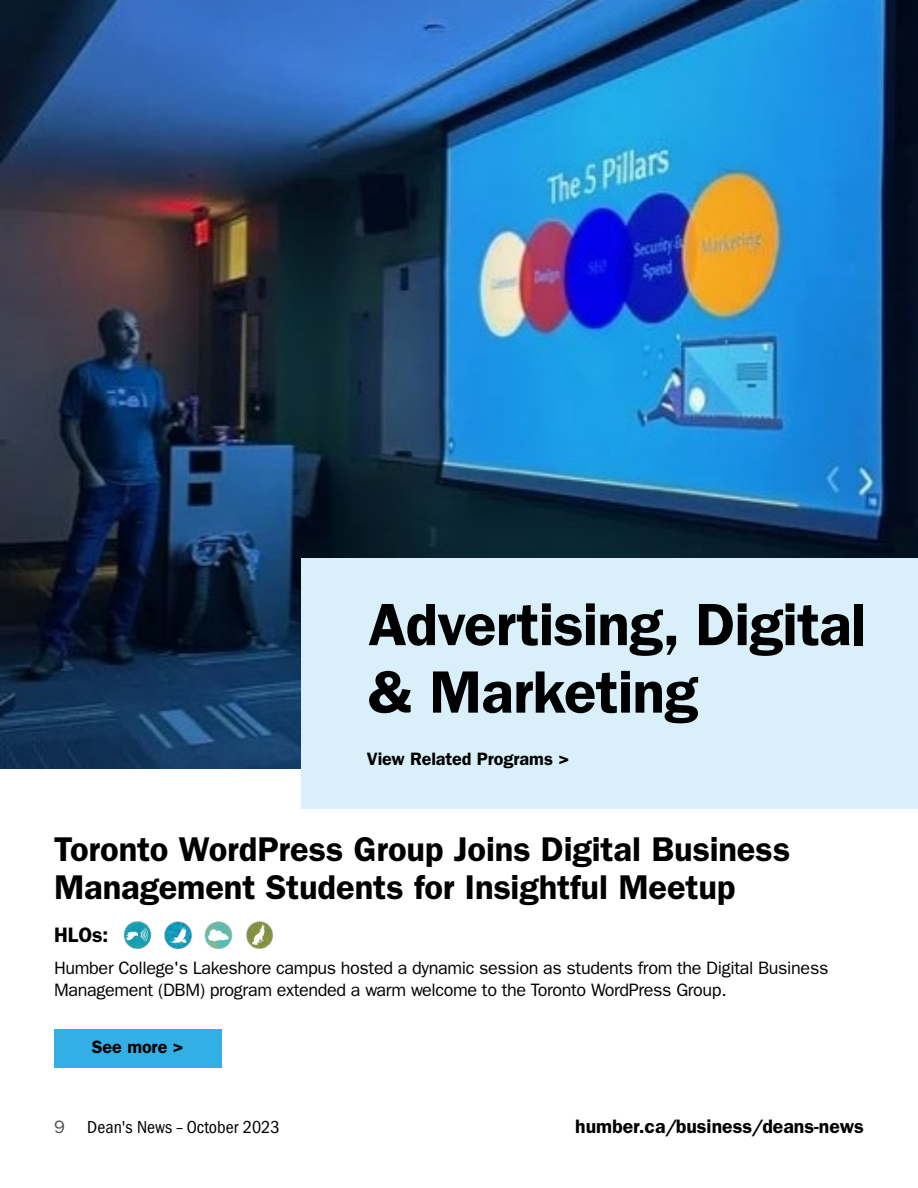
<style>
.page{position:relative;width:918px;height:1188px;background:#fff}
.page>*{position:absolute;margin:0;border:0;box-sizing:border-box;transform-origin:0 0}
.t1{font:600 60px/67.5px "ITC Franklin Gothic Std";letter-spacing:-.015em;color:#000}
.t2{font:600 34.5px/37.5px "ITC Franklin Gothic Std";letter-spacing:-.005em;color:#000}
.t3{font:600 21px "ITC Franklin Gothic Std";color:#000}
.t4{font:600 19.5px "ITC Franklin Gothic Std";color:#000}
.t5{font:18px/22.5px "ITC Franklin Gothic Std";letter-spacing:-.02em;color:#000}
.t6{font:600 18px "ITC Franklin Gothic Std";letter-spacing:-.005em;color:#000}
.t7{font:condensed 18px "ITC Franklin Gothic Std";color:#000}
.s1{font-stretch:normal;color:#4d4d4f}
</style>
<div class="page">
<img style="left:0;top:0;width:918px;height:769px">
<div style="left:301px;top:558px;width:617px;height:251px;background:#d9f0fa"></div>
<div style="left:54px;top:1029px;width:167px;height:38px;background:#33afe6"></div>
<img style="left:246px;top:921px;width:27px;height:28px">
<img style="left:123px;top:921px;width:29px;height:28px">
<img style="left:204px;top:921px;width:29px;height:28px">
<img style="left:164px;top:921px;width:28px;height:28px">
<h1 class="t1" style="left:368px;top:591px;width:500px">Advertising, Digital &amp; Marketing</h1>
<p class="t6" style="left:367px;top:749px;width:204px">View Related Programs &gt;</p>
<h2 class="t2" style="left:54px;top:831px;width:738px">Toronto WordPress Group Joins Digital Business<br>Management Students for Insightful Meetup</h2>
<p class="t3" style="left:54px;top:922px;width:56px">HLOs:</p>
<p class="t5" style="left:54px;top:957px;width:776px">Humber College's Lakeshore campus hosted a dynamic session as students from the Digital Business<br>Management (DBM) program extended a warm welcome to the Toronto WordPress Group.</p>
<p class="t6" style="left:92px;top:1036px;width:93px">See more &gt;</p>
<p class="t7" style="left:54px;top:1117px;width:227px"><span class="s1">9</span> Dean's News – October 2023</p>
<p class="t4" style="left:575px;top:1115px;width:290px">humber.ca/business/deans-news</p>
</div>
